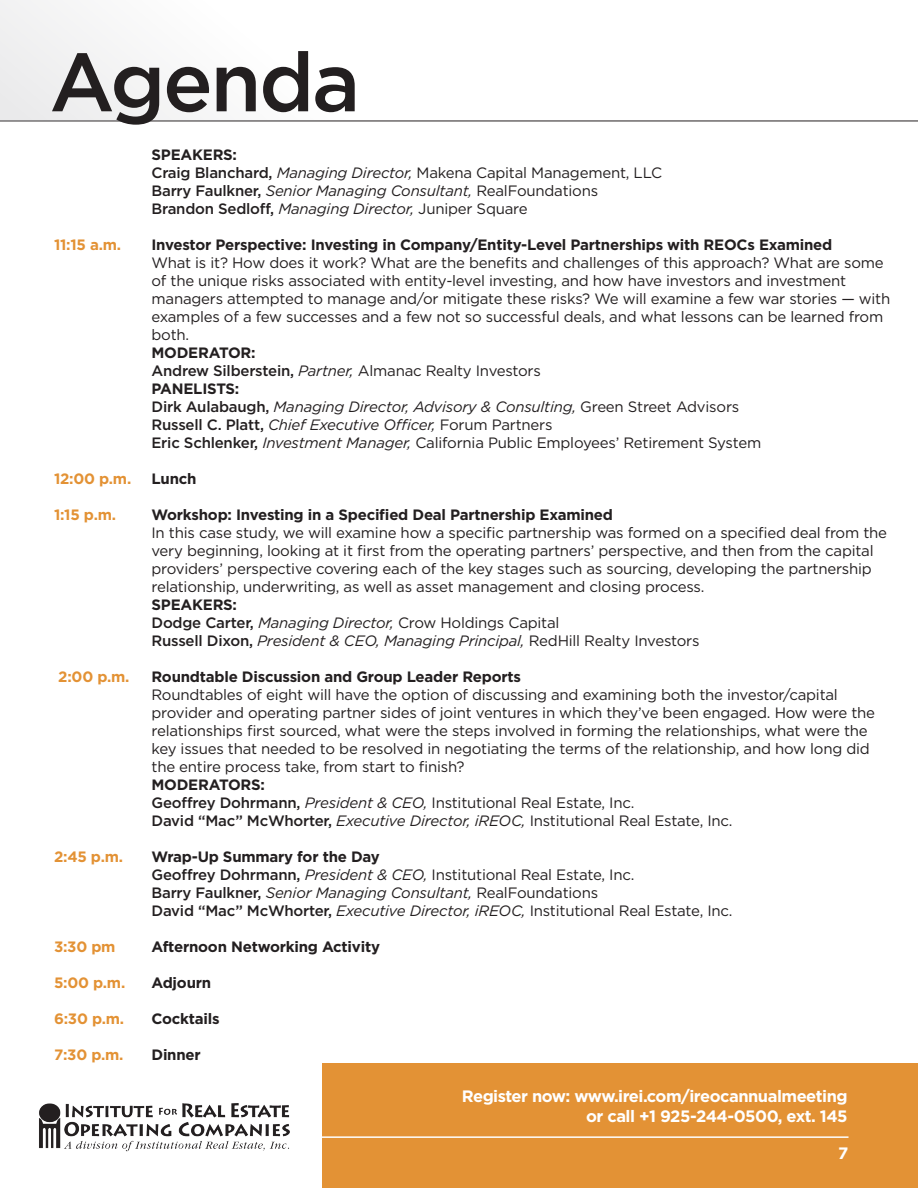
<style>
.page{position:relative;width:918px;height:1188px;background:#fff}
.page>*{position:absolute;margin:0;border:0;box-sizing:border-box;transform-origin:0 0}
.t1{font:500 82.5px "Gotham";letter-spacing:-.03em;color:#231f20}
.t2{font:700 16.5px/19.8px "Gotham";letter-spacing:-.03em;color:#fff;text-align:right}
.t3{font:15px/18px "Gotham";letter-spacing:-.015em;color:#231f20}
.t4{font:italic 15px/18px "Gotham";letter-spacing:-.015em;color:#231f20}
.t5{font:700 15px "Gotham";letter-spacing:-.015em;color:#e39235}
.t6{font:700 15px "Gotham";letter-spacing:-.015em;color:#231f20}
.s1{font-weight:700;font-style:normal}
.s2{font-weight:500;font-style:normal}
.s3{font-style:normal}
.s4{font-weight:700}
.s5{font-weight:500}
.s6{font-style:italic}
</style>
<div class="page">
<div style="left:322px;top:1063px;width:596px;height:125px;background:#e39235"></div>
<hr style="left:234px;top:1136px;width:615px;height:2px;background:#fff">
<img style="left:39px;top:1103px;width:251px;height:49px">
<hr style="left:0;top:121px;width:918px;height:1px;background:#231f20">
<div style="left:0;top:0;width:601px;height:120px;background:linear-gradient(to right,#f2f2f3,#fff)"></div>
<p class="t1" style="left:50px;top:28px;width:312px">Agenda</p>
<p class="t4" style="left:152px;top:145px;width:512px"><span class="s1">SPEAKERS:<br></span><span class="s2">Craig Blanchard,</span> Managing Director, <span class="s3">Makena Capital Management, LLC </span><span class="s2">Barry Faulkner,</span> Senior Managing Consultant, <span class="s3">RealFoundations </span><span class="s2">Brandon Sedloff,</span> Managing Director, <span class="s3">Juniper Square</span></p>
<p class="t5" style="left:54px;top:234px;width:69px">11:15 a.m.</p>
<p class="t3" style="left:151px;top:235px;width:740px"><span class="s4">Investor Perspective: Investing in Company/Entity-Level Partnerships with REOCs Examined<br></span>What is it? How does it work? What are the benefits and challenges of this approach? What are some of the unique risks associated with entity-level investing, and how have investors and investment managers attempted to manage and/or mitigate these risks? We will examine a few war stories — with examples of a few successes and a few not so successful deals, and what lessons can be learned from both.<br><span class="s4">MODERATOR:<br></span><span class="s5">Andrew Silberstein,</span> <span class="s6">Partner,</span> Almanac Realty Investors<br><span class="s4">PANELISTS:<br></span><span class="s5">Dirk Aulabaugh,</span> <span class="s6">Managing Director, Advisory &amp; Consulting,</span> Green Street Advisors<br><span class="s5">Russell C. Platt,</span> <span class="s6">Chief Executive Officer,</span> Forum Partners<br><span class="s5">Eric Schlenker,</span> <span class="s6">Investment Manager,</span> California Public Employees’ Retirement System</p>
<p class="t5" style="left:54px;top:468px;width:79px">12:00 p.m.</p>
<p class="t6" style="left:152px;top:468px;width:46px">Lunch</p>
<p class="t5" style="left:54px;top:504px;width:64px">1:15 p.m.</p>
<p class="t3" style="left:151px;top:505px;width:737px"><span class="s4">Workshop: Investing in a Specified Deal Partnership Examined<br></span>In this case study, we will examine how a specific partnership was formed on a specified deal from the very beginning, looking at it first from the operating partners’ perspective, and then from the capital providers’ perspective covering each of the key stages such as sourcing, developing the partnership relationship, underwriting, as well as asset management and closing process.<br><span class="s4">SPEAKERS:<br></span><span class="s5">Dodge Carter,</span> <span class="s6">Managing Director,</span> Crow Holdings Capital<br><span class="s5">Russell Dixon,</span> <span class="s6">President &amp; CEO, Managing Principal,</span> RedHill Realty Investors</p>
<p class="t5" style="left:58px;top:666px;width:73px">2:00 p.m.</p>
<p class="t3" style="left:151px;top:667px;width:725px"><span class="s4">Roundtable Discussion and Group Leader Reports<br></span>Roundtables of eight will have the option of discussing and examining both the investor/capital provider and operating partner sides of joint ventures in which they’ve been engaged. How were the relationships first sourced, what were the steps involved in forming the relationships, what were the key issues that needed to be resolved in negotiating the terms of the relationship, and how long did the entire process take, from start to finish?<br><span class="s4">MODERATORS:<br></span><span class="s5">Geoffrey Dohrmann,</span> <span class="s6">President &amp; CEO,</span> Institutional Real Estate, Inc.<br><span class="s5">David “Mac” McWhorter,</span> <span class="s6">Executive Director, iREOC,</span> Institutional Real Estate, Inc.</p>
<p class="t5" style="left:54px;top:846px;width:71px">2:45 p.m.</p>
<p class="t3" style="left:151px;top:847px;width:583px"><span class="s4">Wrap-Up Summary for the Day<br></span><span class="s5">Geoffrey Dohrmann,</span> <span class="s6">President &amp; CEO,</span> Institutional Real Estate, Inc.<br><span class="s5">Barry Faulkner,</span> <span class="s6">Senior Managing Consultant,</span> RealFoundations<br><span class="s5">David “Mac” McWhorter,</span> <span class="s6">Executive Director, iREOC,</span> Institutional Real Estate, Inc.</p>
<p class="t5" style="left:54px;top:936px;width:63px">3:30 pm</p>
<p class="t6" style="left:151px;top:936px;width:230px">Afternoon Networking Activity</p>
<p class="t5" style="left:54px;top:972px;width:73px">5:00 p.m.</p>
<p class="t6" style="left:151px;top:972px;width:61px">Adjourn</p>
<p class="t5" style="left:54px;top:1008px;width:72px">6:30 p.m.</p>
<p class="t6" style="left:151px;top:1008px;width:70px">Cocktails</p>
<p class="t5" style="left:54px;top:1044px;width:71px">7:30 p.m.</p>
<p class="t6" style="left:151px;top:1044px;width:51px">Dinner</p>
<p class="t2" style="left:462px;top:1086px;width:387px">Register now: www.irei.com/ireocannualmeeting or call +1 925-244-0500, ext. 145</p>
<p class="t2" style="left:838px;top:1143px;width:12px">7</p>
</div>
